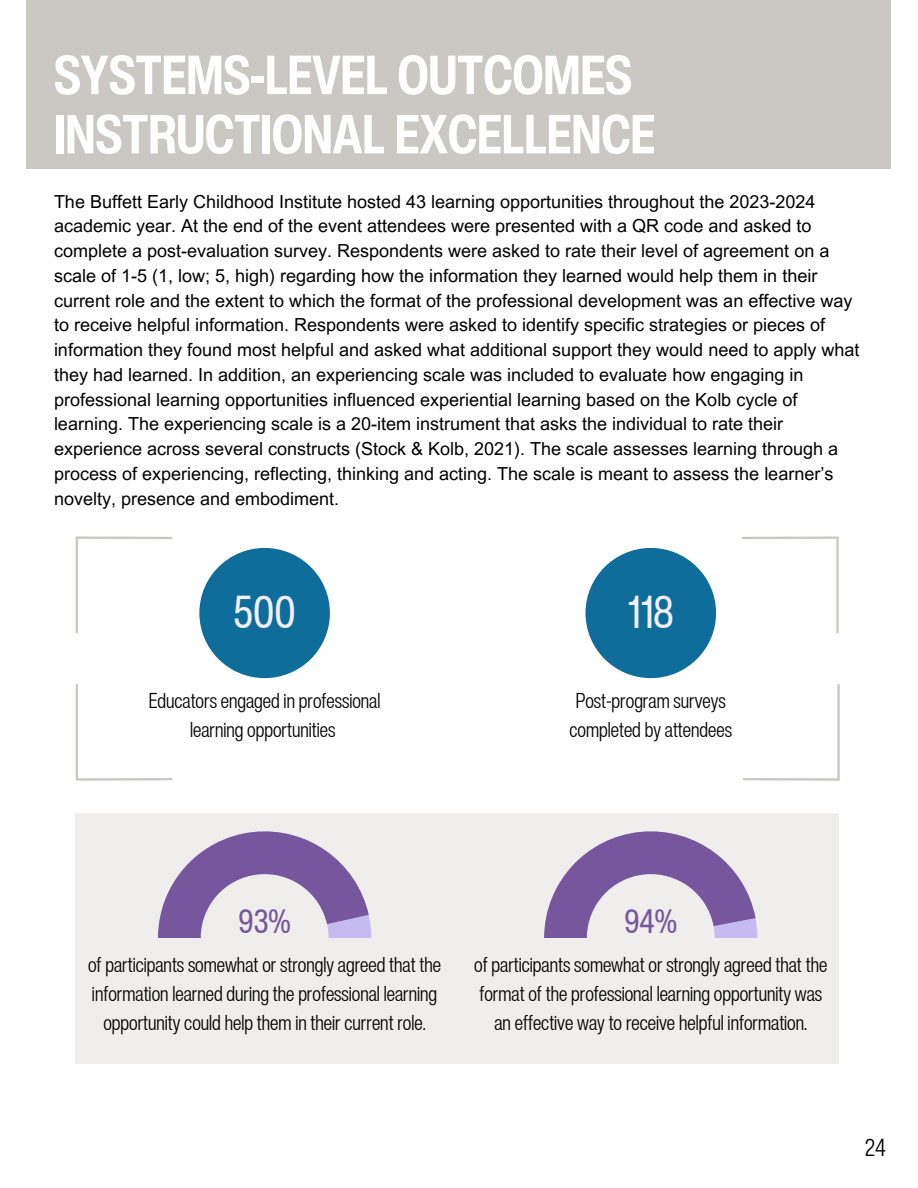
<style>
.page{position:relative;width:918px;height:1188px;background:#fff}
.page>*{position:absolute;margin:0;border:0;box-sizing:border-box;transform-origin:0 0}
.t1{font:700 condensed 54px/59.2px "Helvetica Now Display";color:#fff}
.t2{font:condensed 45px "Helvetica Now Display";color:#f3efff}
.t3{font:condensed 33px "Helvetica Now Display";color:#76579d}
.t4{font:300 condensed 24px "Helvetica Now Display";color:#000}
.t5{font:300 condensed 21px/29.2px "Helvetica Now Display";color:#000;text-align:center}
.t6{font:18px/24.8px "Arial MT Pro";color:#000}
</style>
<div class="page">
<div style="left:26px;top:0;width:865px;height:169px;background:#cbc7c3"></div>
<div style="left:76px;top:813px;width:763px;height:250px;background:#efeeed"></div>
<svg style="left:158px;top:831px;width:213px;height:107px"></svg>
<svg style="left:544px;top:831px;width:213px;height:107px"></svg>
<div style="left:199px;top:548px;width:131px;height:130px;background:#0e6d9a;border-radius:50%"></div>
<div style="left:586px;top:548px;width:130px;height:130px;background:#0e6d9a;border-radius:50%"></div>
<hr style="left:76px;top:537px;width:2px;height:96px;background:#cbc7c3">
<hr style="left:76px;top:537px;width:96px;height:2px;background:#cbc7c3">
<hr style="left:76px;top:684px;width:2px;height:97px;background:#cbc7c3">
<hr style="left:76px;top:778px;width:96px;height:3px;background:#cbc7c3">
<hr style="left:837px;top:684px;width:3px;height:97px;background:#cbc7c3">
<hr style="left:743px;top:778px;width:97px;height:3px;background:#cbc7c3">
<hr style="left:836px;top:537px;width:3px;height:96px;background:#cbc7c3">
<hr style="left:742px;top:537px;width:97px;height:2px;background:#cbc7c3">
<p class="t1" style="left:54px;top:44px;width:603px">SYSTEMS-LEVEL OUTCOMES<br>INSTRUCTIONAL EXCELLENCE</p>
<h2 class="t6" style="left:54px;top:191px;width:807px">The Buffett Early Childhood Institute hosted 43 learning opportunities throughout the 2023-2024 academic year. At the end of the event attendees were presented with a QR code and asked to complete a post-evaluation survey. Respondents were asked to rate their level of agreement on a scale of 1-5 (1, low; 5, high) regarding how the information they learned would help them in their current role and the extent to which the format of the professional development was an effective way to receive helpful information. Respondents were asked to identify specific strategies or pieces of information they found most helpful and asked what additional support they would need to apply what they had learned. In addition, an experiencing scale was included to evaluate how engaging in professional learning opportunities influenced experiential learning based on the Kolb cycle of learning. The experiencing scale is a 20-item instrument that asks the individual to rate their experience across several constructs (Stock &amp; Kolb, 2021). The scale assesses learning through a process of experiencing, reflecting, thinking and acting. The scale is meant to assess the learner’s novelty, presence and embodiment.</h2>
<p class="t2" style="left:233px;top:578px;width:64px">500</p>
<h4 class="t2" style="left:628px;top:578px;width:47px">118</h4>
<h1 class="t5" style="left:149px;top:685px;width:233px">Educators engaged in professional learning opportunities</h1>
<p class="t5" style="left:570px;top:685px;width:164px;text-align:left">Post-program surveys completed by attendees</p>
<p class="t3" style="left:239px;top:896px;width:53px">93%</p>
<p class="t5" style="left:88px;top:949px;width:355px">of participants somewhat or strongly agreed that the information learned during the professional learning opportunity could help them in their current role.</p>
<h2 class="t3" style="left:625px;top:896px;width:54px">94%</h2>
<h4 class="t5" style="left:474px;top:949px;width:355px">of participants somewhat or strongly agreed that the format of the professional learning opportunity was an effective way to receive helpful information.</h4>
<h3 class="t4" style="left:865px;top:1130px;width:22px">24</h3>
</div>
